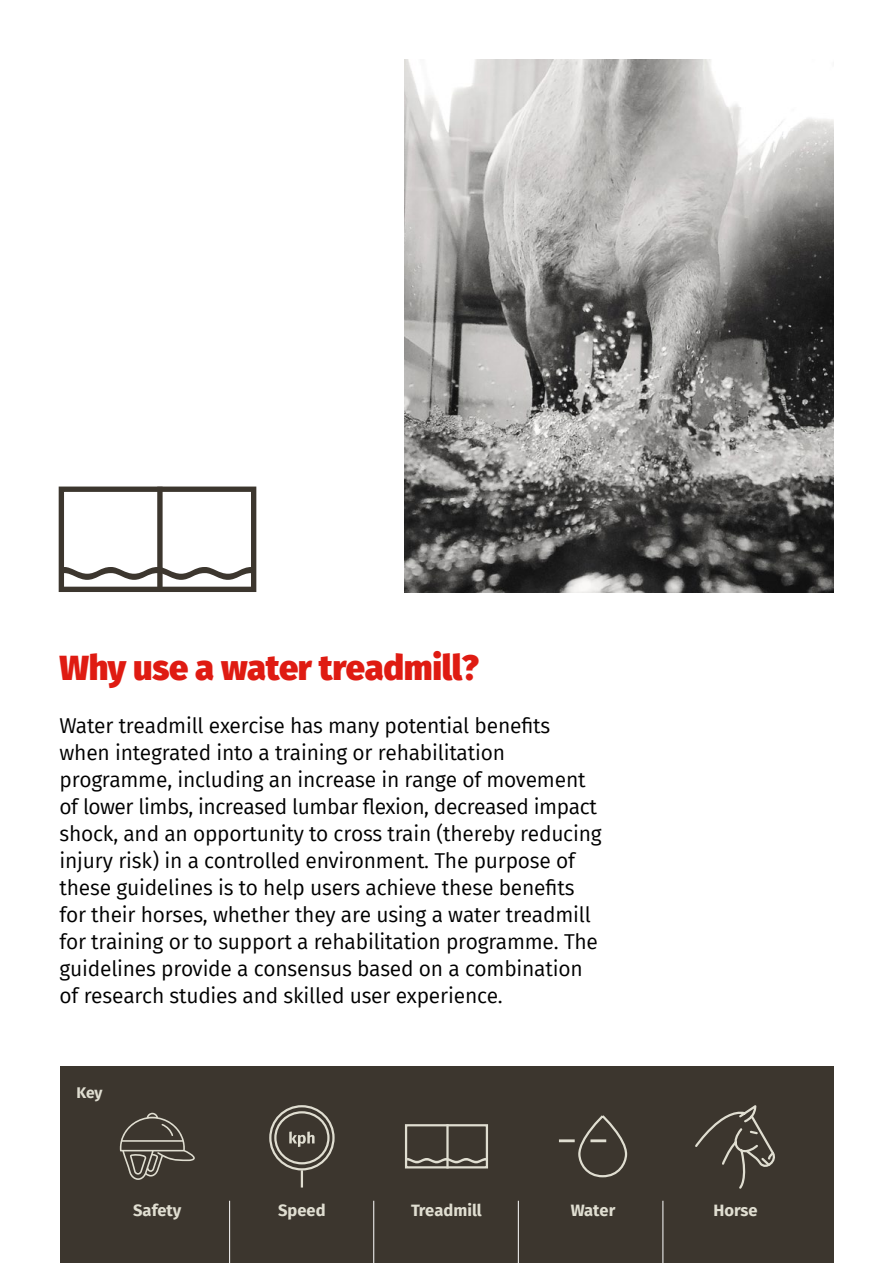
<style>
.page{position:relative;width:893px;height:1263px;background:#fff}
.page>*{position:absolute;margin:0;border:0;box-sizing:border-box;transform-origin:0 0}
.t1{font:800 34.5px "Fira Sans";letter-spacing:-.01em;color:#df1b12}
.t2{font:21px/27px "Fira Sans";letter-spacing:-.01em;color:#000}
.t3{font:700 16.5px "Fira Sans";color:#e0ded1}
.t4{font:700 15.6px "Fira Sans";color:#e0ded1}
</style>
<div class="page">
<div style="left:60px;top:1066px;width:773px;height:197px;background:#3c362e"></div>
<svg style="left:559px;top:1139px;width:47px;height:3px"></svg>
<div style="left:578px;top:1115px;width:49px;height:62px;border:2px solid #e0ded1;border-radius:23px"></div>
<hr style="left:446px;top:1124px;width:3px;height:44px;background:#e0ded1">
<div style="left:405px;top:1124px;width:83px;height:44px;border:2px solid #e0ded1"></div>
<svg style="left:407px;top:1158px;width:79px;height:5px"></svg>
<svg style="left:120px;top:1113px;width:75px;height:67px"></svg>
<div style="left:269px;top:1105px;width:66px;height:65px;border:2px solid #e0ded1;border-radius:50%"></div>
<div style="left:274px;top:1111px;width:56px;height:53px;border:2px solid #e0ded1;border-radius:50%"></div>
<svg style="left:301px;top:1170px;width:2px;height:17px"></svg>
<svg style="left:289px;top:1131px;width:26px;height:16px"></svg>
<hr style="left:229px;top:1201px;width:1px;height:62px;background:#fff">
<hr style="left:373px;top:1201px;width:1px;height:62px;background:#fff">
<hr style="left:518px;top:1201px;width:1px;height:62px;background:#fff">
<hr style="left:662px;top:1201px;width:1px;height:62px;background:#fff">
<svg style="left:695px;top:1106px;width:80px;height:83px"></svg>
<img style="left:405px;top:60px;width:428px;height:532px">
<div style="left:157px;top:487px;width:6px;height:105px;background:#3c362e"></div>
<div style="left:59px;top:486px;width:197px;height:106px;border:5px solid #3c362e"></div>
<svg style="left:64px;top:567px;width:188px;height:13px"></svg>
<h1 class="t1" style="left:60px;top:637px;width:421px">Why use a water treadmill?</h1>
<p class="t2" style="left:60px;top:711px;width:544px">Water treadmill exercise has many potential benefits when integrated into a training or rehabilitation programme, including an increase in range of movement of lower limbs, increased lumbar flexion, decreased impact shock, and an opportunity to cross train (thereby reducing injury risk) in a controlled environment. The purpose of these guidelines is to help users achieve these benefits for their horses, whether they are using a water treadmill for training or to support a rehabilitation programme. The guidelines provide a consensus based on a combination of research studies and skilled user experience.</p>
<p class="t4" style="left:77px;top:1079px;width:28px">Key</p>
<p class="t3" style="left:133px;top:1196px;width:50px">Safety</p>
<p class="t3" style="left:278px;top:1196px;width:49px">Speed</p>
<p class="t3" style="left:411px;top:1196px;width:72px">Treadmill</p>
<p class="t3" style="left:571px;top:1196px;width:46px">Water</p>
<p class="t3" style="left:713px;top:1196px;width:46px">Horse</p>
</div>
